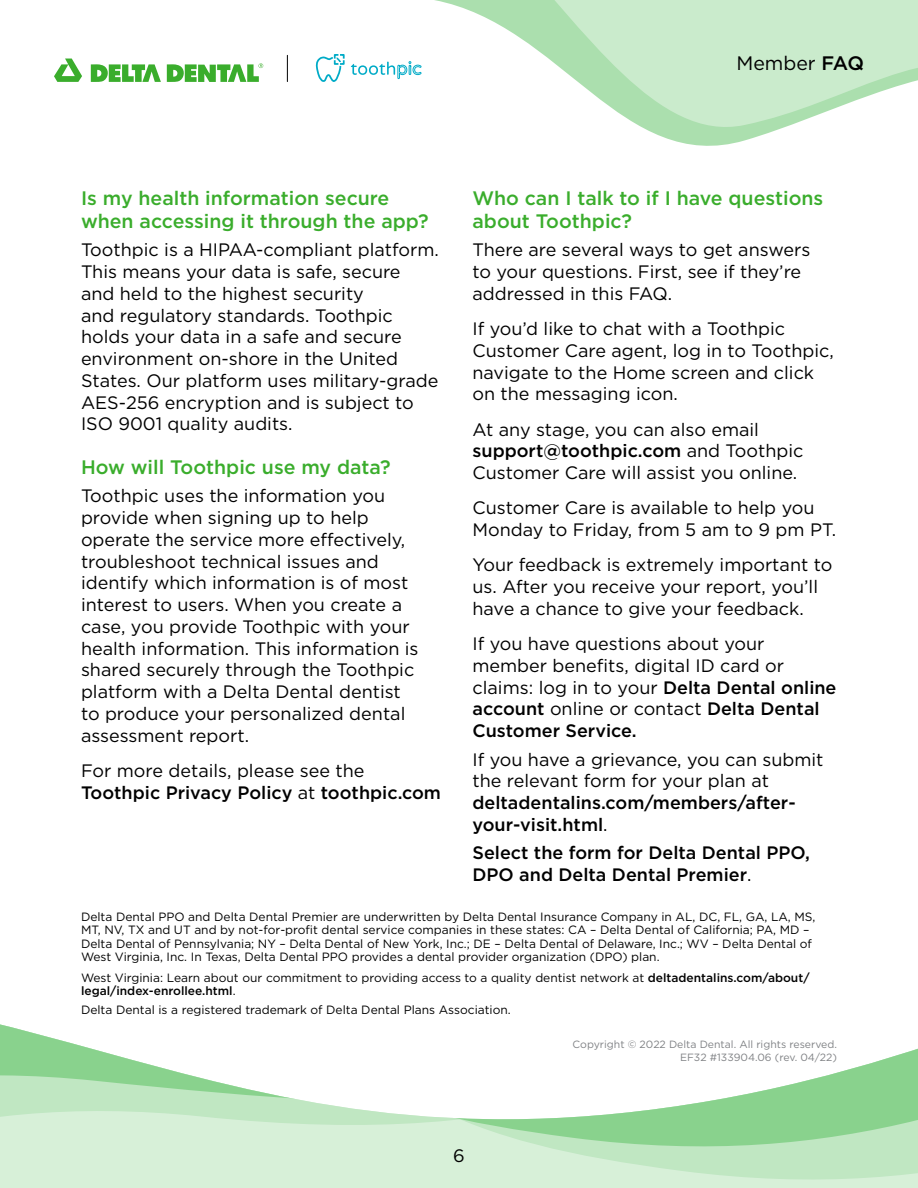
<style>
.page{position:relative;width:918px;height:1188px;background:#fff}
.page>*{position:absolute;margin:0;border:0;box-sizing:border-box;transform-origin:0 0}
.t1{font:500 19.5px/23.2px "Gotham";color:#3aad2c}
.t2{font:19.5px "Gotham";color:#000}
.t3{font:18px/21.8px "Gotham";color:#000}
.t4{font:500 18px/21.8px "Gotham";color:#000}
.t5{font:12px/13.5px "Gotham";color:#000}
.t6{font:10.5px/13.5px "Gotham";color:#808285;text-align:right}
.s1{font-weight:500}
.s2{font-weight:400}
</style>
<div class="page">
<svg style="left:0;top:1024px;width:110px;height:164px;background:#c3e8c4"></svg>
<svg style="left:110px;top:1048px;width:808px;height:140px"></svg>
<svg style="left:65px;top:0;width:669px;height:146px"></svg>
<svg style="left:506px;top:0;width:412px;height:143px;fill:#caebcc"></svg>
<svg style="left:54px;top:59px;width:28px;height:23px"></svg>
<svg style="left:91px;top:64px;width:70px;height:18px"></svg>
<svg style="left:167px;top:63px;width:96px;height:19px"></svg>
<svg style="left:315px;top:0;width:107px;height:85px"></svg>
<svg style="left:287px;top:55px;width:1px;height:27px"></svg>
<p class="t2" style="left:736px;top:50px;width:129px">Member <span class="s1">FAQ</span></p>
<p class="t1" style="left:472px;top:186px;width:352px">Who can I talk to if I have questions about Toothpic?</p>
<p class="t3" style="left:472px;top:239px;width:339px">There are several ways to get answers to your questions. First, see if they’re addressed in this FAQ.</p>
<p class="t3" style="left:472px;top:317px;width:363px">If you’d like to chat with a Toothpic Customer Care agent, log in to Toothpic, navigate to the Home screen and click on the messaging icon.</p>
<p class="t3" style="left:472px;top:418px;width:333px">At any stage, you can also email <span class="s1">support@toothpic.com</span> and Toothpic<br>Customer Care will assist you online.</p>
<p class="t3" style="left:472px;top:497px;width:365px">Customer Care is available to help you<br>Monday to Friday, from 5 am to 9 pm PT.</p>
<p class="t3" style="left:472px;top:554px;width:361px">Your feedback is extremely important to us. After you receive your report, you’ll have a chance to give your feedback.</p>
<p class="t3" style="left:472px;top:632px;width:366px">If you have questions about your member benefits, digital ID card or claims: log in to your <span class="s1">Delta Dental online account</span> online or contact <span class="s1">Delta Dental Customer Service.</span></p>
<p class="t3" style="left:472px;top:748px;width:353px">If you have a grievance, you can submit the relevant form for your plan at</p>
<p class="t4" style="left:472px;top:792px;width:325px">deltadentalins.com/members/after&shy;your-visit.html<span class="s2">.</span></p>
<p class="t4" style="left:472px;top:842px;width:339px">Select the form for Delta Dental PPO,<br>DPO and Delta Dental Premier<span class="s2">.</span></p>
<p class="t5" style="left:81px;top:910px;width:736px">Delta Dental PPO and Delta Dental Premier are underwritten by Delta Dental Insurance Company in AL, DC, FL, GA, LA, MS, MT, NV, TX and UT and by not-for-profit dental service companies in these states: CA – Delta Dental of California; PA, MD – Delta Dental of Pennsylvania; NY – Delta Dental of New York, Inc.; DE – Delta Dental of Delaware, Inc.; WV – Delta Dental of West Virginia, Inc. In Texas, Delta Dental PPO provides a dental provider organization (DPO) plan.</p>
<p class="t5" style="left:81px;top:970px;width:730px">West Virginia: Learn about our commitment to providing access to a quality dentist network at <span class="s1">deltadentalins.com/about/ legal/index-enrollee.html</span>.</p>
<p class="t5" style="left:81px;top:1003px;width:431px">Delta Dental is a registered trademark of Delta Dental Plans Association.</p>
<p class="t6" style="left:573px;top:1037px;width:266px">Copyright © 2022 Delta Dental. All rights reserved.<br>EF32 #133904.06 (rev. 04/22)</p>
<p class="t1" style="left:81px;top:186px;width:349px">Is my health information secure when accessing it through the app?</p>
<p class="t3" style="left:81px;top:239px;width:359px">Toothpic is a HIPAA-compliant platform.<br>This means your data is safe, secure<br>and held to the highest security<br>and regulatory standards. Toothpic holds your data in a safe and secure environment on-shore in the United States. Our platform uses military-grade AES-256 encryption and is subject to ISO 9001 quality audits.</p>
<p class="t1" style="left:81px;top:455px;width:311px">How will Toothpic use my data?</p>
<p class="t3" style="left:81px;top:485px;width:339px">Toothpic uses the information you provide when signing up to help operate the service more effectively, troubleshoot technical issues and identify which information is of most interest to users. When you create a case, you provide Toothpic with your health information. This information is shared securely through the Toothpic platform with a Delta Dental dentist to produce your personalized dental assessment report.</p>
<p class="t4" style="left:81px;top:759px;width:362px"><span class="s2">For more details, please see the<br></span>Toothpic Privacy Policy <span class="s2">at</span> toothpic.com</p>
<p class="t3" style="left:453px;top:1144px;width:13px">6</p>
</div>
